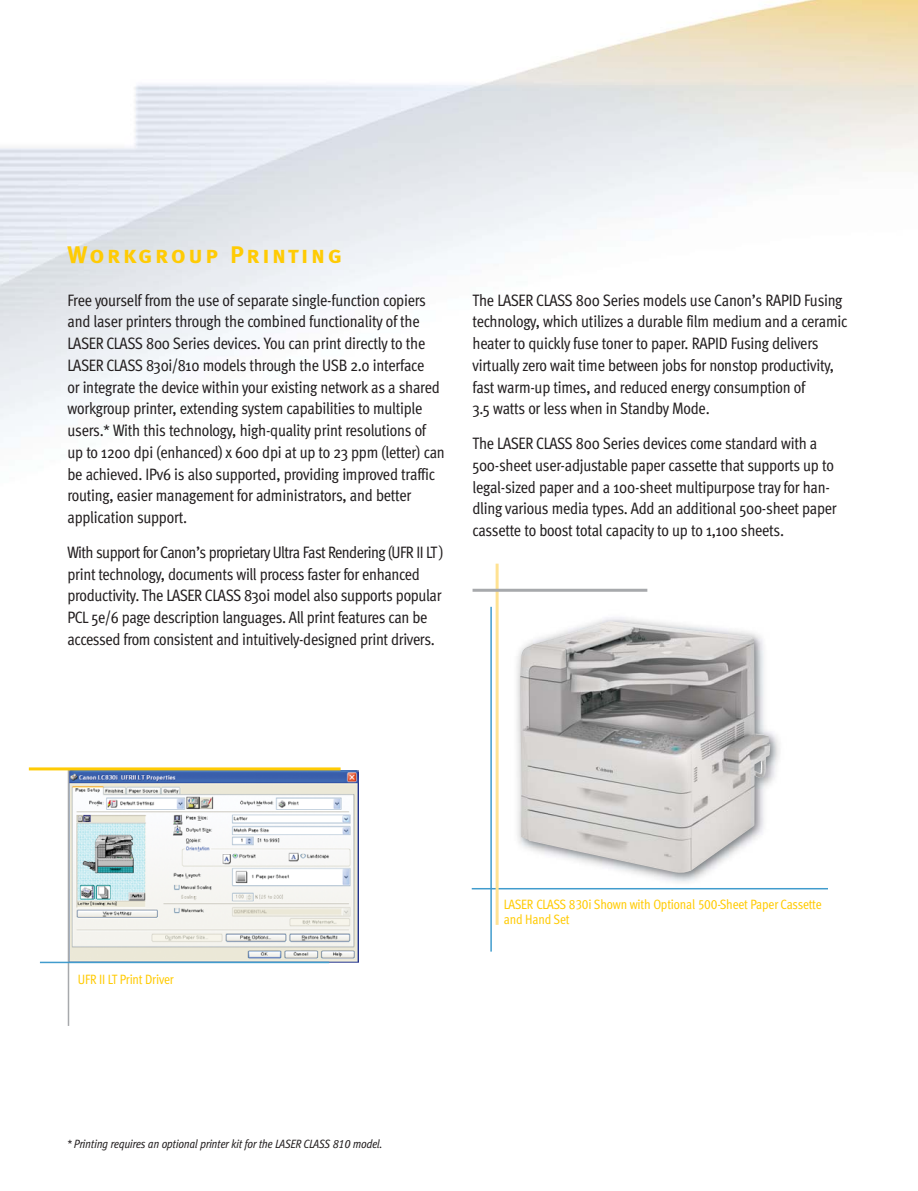
<style>
.page{position:relative;width:918px;height:1191px;background:#fff}
.page>*{position:absolute;margin:0;border:0;box-sizing:border-box;transform-origin:0 0}
.t1{font:24px "Meta Bold Caps";letter-spacing:.105em;color:#ffcb04}
.t2{font:16.5px/21.8px "Meta Cond";letter-spacing:-.015em;color:#231f20}
.t3{font:13.5px/15px "Meta Cond Book LF";letter-spacing:-.015em;color:#ffcb04}
.t4{font:italic 12px "Meta Cond Book Lf";letter-spacing:-.015em;color:#231f20}
</style>
<div class="page">
<img style="left:0;top:0;width:918px;height:1026px">
<img style="left:69px;top:770px;width:289px;height:192px">
<hr style="left:68px;top:769px;width:1px;height:256px;background:#a7a9ac">
<hr style="left:29px;top:767px;width:312px;height:3px;background:#ffcb04">
<hr style="left:40px;top:961px;width:289px;height:2px;background:#419ccd">
<img style="left:487px;top:582px;width:378px;height:322px">
<img style="left:520px;top:621px;width:250px;height:252px">
<hr style="left:472px;top:887px;width:356px;height:2px;background:#419ccd">
<hr style="left:496px;top:563px;width:3px;height:361px;background:#ffe292">
<hr style="left:473px;top:588px;width:174px;height:3px;background:#a7a9ac">
<hr style="left:490px;top:606px;width:2px;height:345px;background:#419ccd">
<h1 class="t1" style="left:68px;top:241px;width:276px">Workgroup Printing</h1>
<p class="t2" style="left:68px;top:290px;width:379px">Free yourself from the use of separate single-function copiers and laser printers through the combined functionality of the LASER CLASS 800 Series devices. You can print directly to the LASER CLASS 830i/810 models through the USB 2.0 interface<br>or integrate the device within your existing network as a shared workgroup printer, extending system capabilities to multiple users.* With this technology, high-quality print reso lutions of up to 1200 dpi (enhanced) x 600 dpi at up to 23 ppm (letter) can be achieved. IPv6 is also supported, providing improved traffic routing, easier management for administrators, and better application support.</p>
<p class="t2" style="left:68px;top:542px;width:377px">With support for Canon’s proprietary Ultra Fast Rendering (UFR II LT ) print technology, documents will process faster for enhanced productivity. The LASER CLASS 830i model also supports popular PCL 5e/6 page description languages. All print features can be accessed from consistent and intuitively-designed print drivers.</p>
<p class="t2" style="left:472px;top:290px;width:377px">The LASER CLASS 800 Series models use Canon’s RAPID Fusing technology, which utilizes a durable film medium and a ceramic heater to quickly fuse toner to paper. RAPID Fusing delivers virtually zero wait time between jobs for nonstop productiv ity, fast warm-up times, and reduced energy consumption of<br>3.5 watts or less when in Standby Mode.</p>
<p class="t2" style="left:472px;top:433px;width:366px">The LASER CLASS 800 Series devices come standard with a 500-sheet user-adjustable paper cassette that supports up to legal-sized paper and a 100-sheet multipurpose tray for han&shy;dling various media types. Add an additional 500-sheet paper cassette to boost total capacity to up to 1,100 sheets.</p>
<p class="t3" style="left:78px;top:973px;width:97px">UFR II LT Print Driver</p>
<p class="t4" style="left:67px;top:1139px;width:317px">* Printing requires an optional printer kit for the LASER CLASS 810 model.</p>
<p class="t3" style="left:504px;top:897px;width:319px">LASER CLASS 830i Shown with Optional 500-Sheet Paper Cassette and Hand Set</p>
</div>
